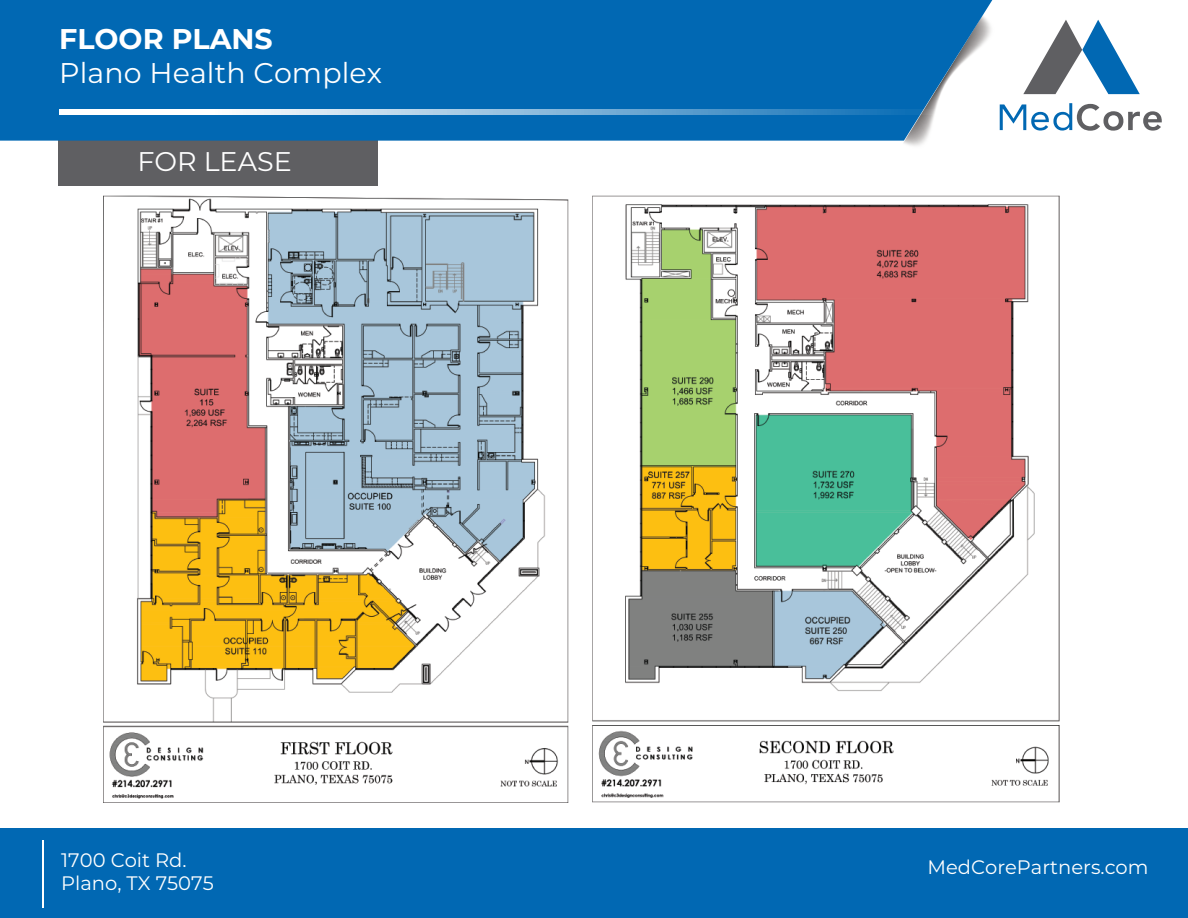
<style>
.page{position:relative;width:1188px;height:918px;background:#fff}
.page>*{position:absolute;margin:0;border:0;box-sizing:border-box;transform-origin:0 0}
.t1{font:28.5px "Montserrat";letter-spacing:.005em;color:#fff}
.t2{font:700 28.5px "Montserrat";color:#fff}
.t3{font:27px "Montserrat";color:#fff}
.t4{font:19.5px/23.4px "Montserrat";color:#fff}
</style>
<div class="page">
<div style="left:0;top:829px;width:1188px;height:89px;background:#0168b3"></div>
<hr style="left:42px;top:840px;width:2px;height:67px;background:#fff">
<div style="left:58px;top:139px;width:320px;height:47px;background:#5f5f62"></div>
<div style="left:0;top:0;width:898px;height:141px;background:#0168b3"></div>
<svg style="left:898px;top:0;width:264px;height:146px"></svg>
<svg style="left:59px;top:110px;width:898px;height:4px"></svg>
<img style="left:104px;top:196px;width:464px;height:606px">
<img style="left:592px;top:196px;width:467px;height:606px">
<h1 class="t2" style="left:59px;top:18px;width:215px">FLOOR PLANS</h1>
<h1 class="t1" style="left:59px;top:54px;width:324px">Plano Health Complex</h1>
<h2 class="t3" style="left:137px;top:143px;width:156px">FOR LEASE</h2>
<p class="t4" style="left:61px;top:848px;width:154px">1700 Coit Rd.<br>Plano, TX 75075</p>
<p class="t4" style="left:928px;top:855px;width:223px">MedCorePartners.com</p>
</div>
